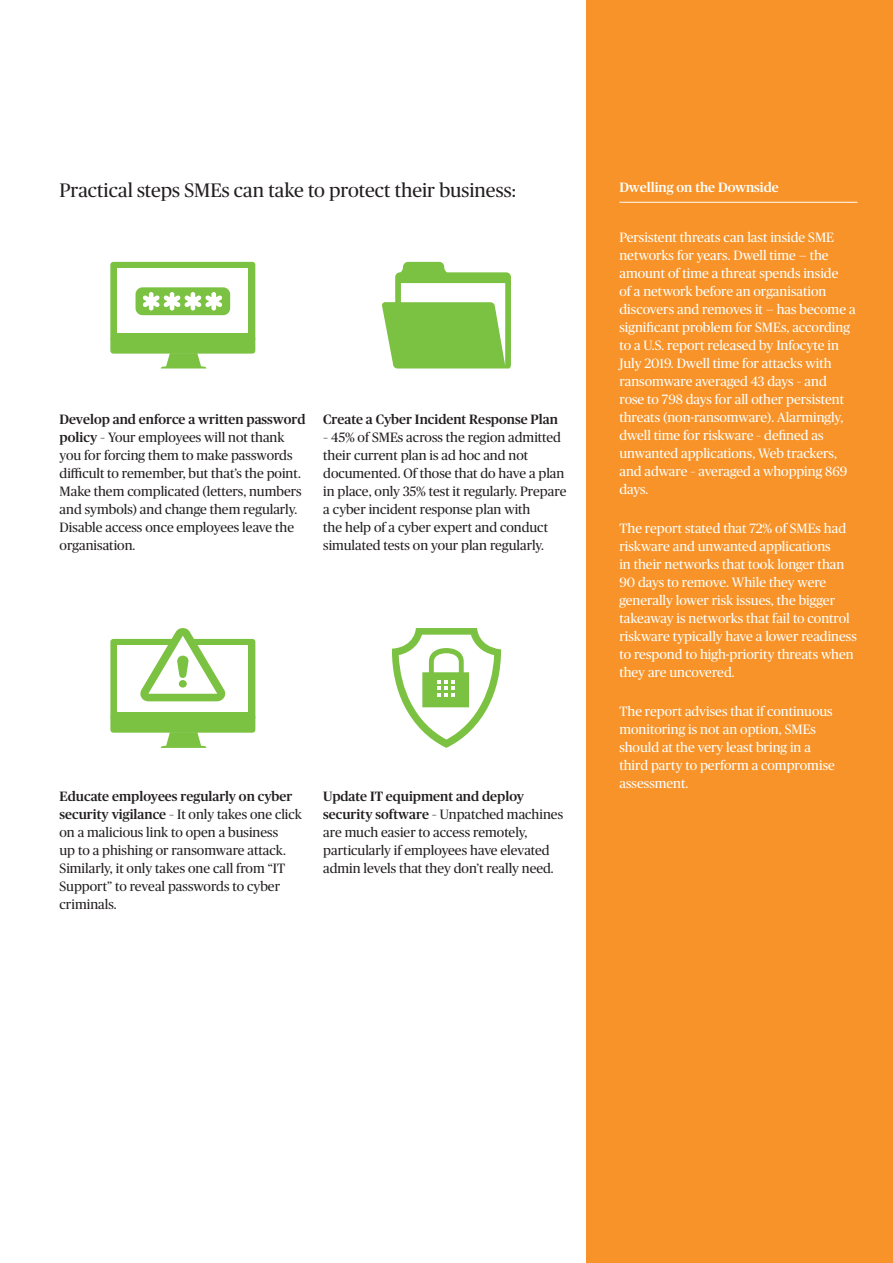
<style>
.page{position:relative;width:893px;height:1263px;background:#fff}
.page>*{position:absolute;margin:0;border:0;box-sizing:border-box;transform-origin:0 0}
.t1{font:19.5px "Chubb Publico";color:#231f20}
.t2{font:13.5px/18px "Chubb Publico";color:#fff}
.t3{font:13.5px/18px "Chubb Publico";color:#231f20}
.t4{font:500 13.5px "Chubb Publico";color:#231f20}
.t5{font:500 13.5px "Chubb Publico";color:#fff}
.s1{font-weight:500}
</style>
<div class="page">
<svg style="left:110px;top:262px;width:145px;height:106px"></svg>
<svg style="left:382px;top:262px;width:129px;height:106px"></svg>
<svg style="left:110px;top:628px;width:145px;height:120px"></svg>
<svg style="left:392px;top:628px;width:109px;height:120px"></svg>
<div style="left:587px;top:0;width:306px;height:1263px;background:#f79328"></div>
<hr style="left:619px;top:202px;width:238px;height:1px;background:#fff">
<p class="t1" style="left:60px;top:176px;width:458px">Practical steps SMEs can take to protect their business:</p>
<p class="t3" style="left:60px;top:410px;width:247px"><span class="s1">Develop and enforce a written password policy</span> – Your employees will not thank you for forcing them to make passwords difficult to remember, but that’s the point.<br>Make them complicated (letters, numbers and symbols) and change them regularly.<br>Disable access once employees leave the organisation.</p>
<p class="t4" style="left:323px;top:410px;width:236px">Create a Cyber Incident Response Plan</p>
<p class="t3" style="left:323px;top:428px;width:245px">– 45% of SMEs across the region admitted their current plan is ad hoc and not documented. Of those that do have a plan in place, only 35% test it regularly. Prepare a cyber incident response plan with<br>the help of a cyber expert and conduct simulated tests on your plan regularly.</p>
<p class="t3" style="left:60px;top:786px;width:244px"><span class="s1">Educate employees regularly on cyber security vigilance</span> – It only takes one click on a malicious link to open a business<br>up to a phishing or ransomware attack.<br>Similarly, it only takes one call from “IT Support” to reveal passwords to cyber criminals.</p>
<p class="t3" style="left:323px;top:786px;width:241px"><span class="s1">Update IT equipment and deploy security software</span> – Unpatched machines are much easier to access remotely, particularly if employees have elevated admin levels that they don’t really need.</p>
<p class="t5" style="left:619px;top:177px;width:161px">Dwelling on the Downside</p>
<p class="t2" style="left:619px;top:227px;width:238px">Persistent threats can last inside SME networks for years. Dwell time — the amount of time a threat spends inside<br>of a network before an organisation discovers and removes it — has become a significant problem for SMEs, according to a U.S. report released by Infocyte in July 2019. Dwell time for attacks with ransomware averaged 43 days – and<br>rose to 798 days for all other persistent threats (non-ransomware). Alarmingly, dwell time for riskware – defined as unwanted applications, Web trackers, and adware – averaged a whopping 869 days.</p>
<p class="t2" style="left:619px;top:519px;width:239px">The report stated that 72% of SMEs had riskware and unwanted applications<br>in their networks that took longer than 90 days to remove. While they were generally lower risk issues, the bigger takeaway is networks that fail to control riskware typically have a lower readiness to respond to high-priority threats when they are uncovered.</p>
<p class="t2" style="left:619px;top:702px;width:217px">The report advises that if continuous monitoring is not an option, SMEs should at the very least bring in a third party to perform a compromise assessment.</p>
</div>
